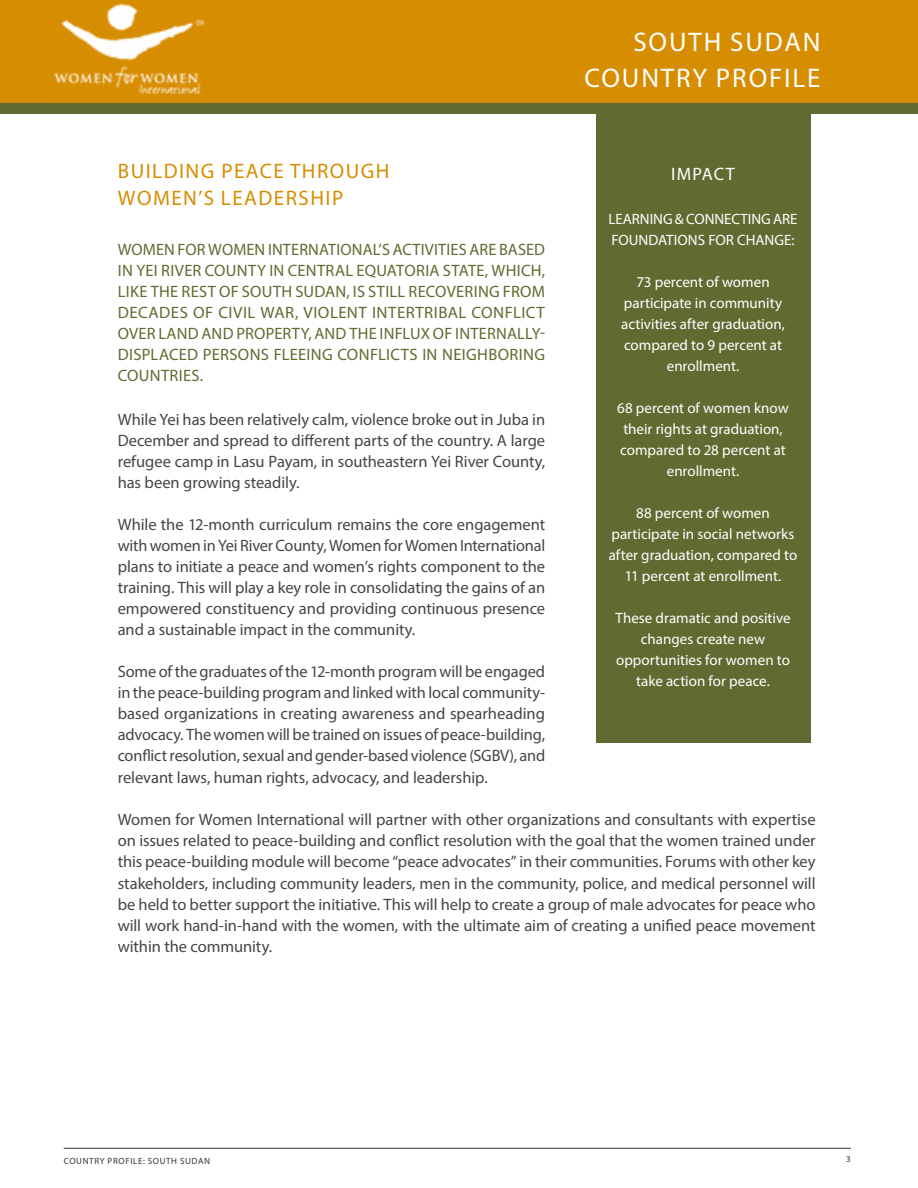
<style>
.page{position:relative;width:918px;height:1188px;background:#fff}
.page>*{position:absolute;margin:0;border:0;box-sizing:border-box;transform-origin:0 0}
.t1{font:27px/36px "Myriad Pro";letter-spacing:.07em;color:#fff;text-align:right}
.t2{font:21px/27px "Myriad Pro";letter-spacing:.07em;color:#d78d00}
.t3{font:18px "Myriad Pro";letter-spacing:.07em;color:#fff}
.t4{font:16.5px/21px "Myriad Pro";letter-spacing:-.005em;color:#454545;text-align:justify}
.t5{font:16.5px/21px "Myriad Pro";letter-spacing:.02em;color:#606b31;text-align:justify}
.t6{font:15px/21px "Myriad Pro";color:#fff;text-align:center}
.t7{font:9px "Myriad Pro";letter-spacing:.07em;color:#343433}
</style>
<div class="page">
<hr style="left:64px;top:1148px;width:787px;height:1px;background:#343433">
<div style="left:0;top:0;width:918px;height:113px;background:#606b31"></div>
<div style="left:0;top:0;width:918px;height:102px;background:#d78d00"></div>
<img style="left:54px;top:3px;width:150px;height:92px">
<div style="left:596px;top:105px;width:214px;height:637px;background:#606b31"></div>
<h1 class="t1" style="left:585px;top:24px;width:238px">SOUTH SUDAN<br>COUNTRY PROFILE</h1>
<p class="t2" style="left:118px;top:157px;width:273px">BUILDING PEACE THROUGH<br>WOMEN’S LEADERSHIP</p>
<p class="t3" style="left:671px;top:163px;width:65px">IMPACT</p>
<p class="t6" style="left:609px;top:208px;width:191px;text-align:left">LEARNING &amp; CONNECTING ARE<br>FOUNDATIONS FOR CHANGE:</p>
<p class="t6" style="left:621px;top:271px;width:165px">73 percent of women participate in community activities after graduation, compared to 9 percent at enrollment.</p>
<p class="t6" style="left:617px;top:397px;width:173px">68 percent of women know their rights at graduation, compared to 28 percent at enrollment.</p>
<p class="t6" style="left:609px;top:502px;width:190px">88 percent of women participate in social networks after graduation, compared to<br>11 percent at enrollment.</p>
<p class="t6" style="left:615px;top:607px;width:177px">These dramatic and positive changes create new opportunities for women to take action for peace.</p>
<p class="t5" style="left:118px;top:239px;width:429px">WOMEN FOR WOMEN INTERNATIONAL’S ACTIVITIES ARE BASED IN YEI RIVER COUNTY IN CENTRAL EQUATORIA STATE, WHICH, LIKE THE REST OF SOUTH SUDAN, IS STILL RECOVERING FROM DECADES OF CIVIL WAR, VIOLENT INTERTRIBAL CONFLICT OVER LAND AND PROPERTY, AND THE INFLUX OF INTERNALLY-DISPLACED PERSONS FLEEING CONFLICTS IN NEIGHBORING COUNTRIES.</p>
<p class="t4" style="left:118px;top:409px;width:429px">While Yei has been relatively calm, violence broke out in Juba in December and spread to different parts of the country. A large refugee camp in Lasu Payam, in southeastern Yei River County, has been growing steadily.</p>
<p class="t4" style="left:118px;top:514px;width:429px">While the 12-month curriculum remains the core engagement with women in Yei River County, Women for Women International plans to initiate a peace and women’s rights component to the training. This will play a key role in consolidating the gains of an empowered constituency and providing continuous presence and a sustainable impact in the community.</p>
<p class="t4" style="left:118px;top:661px;width:429px">Some of the graduates of the 12-month program will be engaged in the peace-building program and linked with local community&shy;based organizations in creating awareness and spearheading advocacy. The women will be trained on issues of peace-building, conflict resolution, sexual and gender-based violence (SGBV), and</p>
<p class="t4" style="left:118px;top:767px;width:372px">relevant laws, human rights, advocacy, and leadership.</p>
<p class="t4" style="left:118px;top:809px;width:699px">Women for Women International will partner with other organizations and consultants with expertise on issues related to peace-building and conflict resolution with the goal that the women trained under this peace-building module will become “peace advocates” in their communities. Forums with other key stakeholders, including community leaders, men in the community, police, and medical personnel will be held to better support the initiative. This will help to create a group of male advocates for peace who will work hand-in-hand with the women, with the ultimate aim of creating a unified peace movement within the community.</p>
<p class="t7" style="left:64px;top:1156px;width:148px">COUNTRY PROFILE: SOUTH SUDAN</p>
<p class="t7" style="left:846px;top:1154px;width:6px">3</p>
</div>
